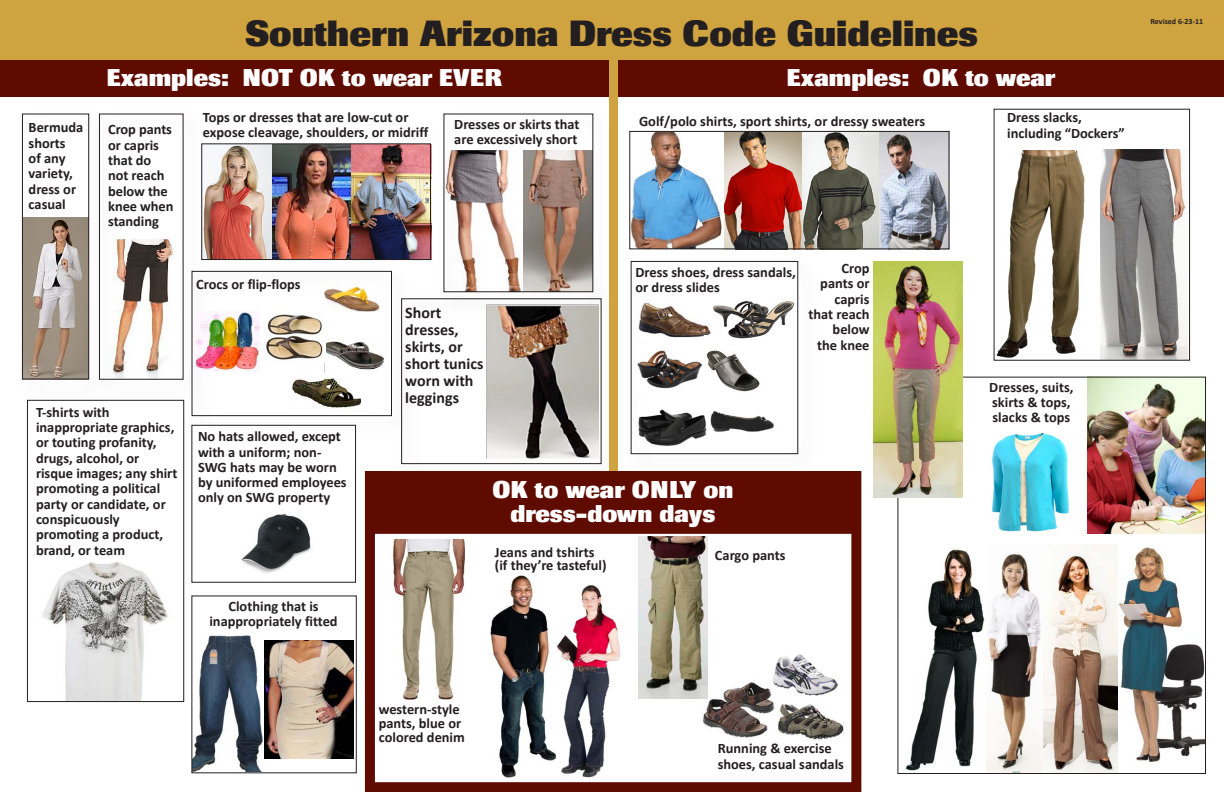
<style>
.page{position:relative;width:1224px;height:792px;background:#fff}
.page>*{position:absolute;margin:0;border:0;box-sizing:border-box;transform-origin:0 0}
.t1{font:800 36px "Imago";color:#231f20}
.t2{font:800 24px "Imago";color:#fff}
.t3{font:700 16px/17px "Calibri";color:#231f20}
.t4{font:700 14.4px/15.3px "Calibri";color:#231f20}
.t5{font:700 8px "Calibri";color:#231f20}
</style>
<div class="page">
<img style="left:905px;top:549px;width:80px;height:222px">
<img style="left:1117px;top:544px;width:87px;height:228px">
<img style="left:986px;top:544px;width:131px;height:228px">
<img style="left:1088px;top:379px;width:116px;height:155px">
<img style="left:992px;top:432px;width:77px;height:100px">
<div style="left:631px;top:261px;width:167px;height:193px;border:1px solid #231f20"></div>
<img style="left:205px;top:145px;width:224px;height:113px">
<div style="left:201px;top:143px;width:230px;height:117px;border:1px solid #231f20"></div>
<div style="left:27px;top:400px;width:157px;height:302px;border:1px solid #231f20"></div>
<div style="left:401px;top:298px;width:201px;height:166px;border:1px solid #231f20"></div>
<div style="left:0;top:38px;width:1224px;height:59px;background:#600b00"></div>
<div style="left:0;top:0;width:1224px;height:60px;background:#cfa340"></div>
<div style="left:609px;top:53px;width:9px;height:739px;background:#cfa340"></div>
<img style="left:630px;top:133px;width:319px;height:117px">
<div style="left:629px;top:131px;width:320px;height:118px;border:1px solid #231f20"></div>
<img style="left:996px;top:151px;width:89px;height:207px">
<img style="left:638px;top:302px;width:73px;height:36px">
<img style="left:637px;top:350px;width:65px;height:39px">
<img style="left:705px;top:336px;width:55px;height:56px">
<img style="left:638px;top:409px;width:68px;height:37px">
<img style="left:710px;top:411px;width:64px;height:21px">
<img style="left:31px;top:561px;width:149px;height:140px">
<div style="left:13px;top:105px;width:98px;height:296px;background:#231f20;opacity:.3"></div>
<div style="left:22px;top:114px;width:67px;height:265px;border:1px solid #231f20"></div>
<div style="left:90px;top:105px;width:115px;height:296px;background:#231f20;opacity:.3"></div>
<div style="left:99px;top:114px;width:85px;height:266px;border:1px solid #231f20"></div>
<img style="left:487px;top:314px;width:111px;height:144px">
<div style="left:435px;top:105px;width:180px;height:209px;background:#231f20;opacity:.3"></div>
<div style="left:444px;top:114px;width:149px;height:178px;border:1px solid #231f20"></div>
<div style="left:191px;top:425px;width:165px;height:158px;border:1px solid #231f20"></div>
<img style="left:241px;top:513px;width:70px;height:60px">
<div style="left:183px;top:262px;width:231px;height:176px;background:#231f20;opacity:.3"></div>
<div style="left:192px;top:271px;width:200px;height:145px;border:1px solid #231f20"></div>
<img style="left:324px;top:284px;width:56px;height:28px">
<img style="left:325px;top:339px;width:61px;height:33px">
<img style="left:194px;top:311px;width:66px;height:60px">
<img style="left:265px;top:311px;width:61px;height:52px">
<img style="left:292px;top:375px;width:69px;height:39px">
<div style="left:370px;top:476px;width:486px;height:311px;background:#fff"></div>
<div style="left:365px;top:471px;width:496px;height:321px;border:10px solid #600b00"></div>
<div style="left:368px;top:473px;width:488px;height:61px;background:#600b00"></div>
<img style="left:393px;top:539px;width:71px;height:161px">
<img style="left:778px;top:704px;width:66px;height:36px">
<img style="left:702px;top:673px;width:72px;height:65px">
<img style="left:773px;top:654px;width:65px;height:44px">
<img style="left:638px;top:537px;width:69px;height:161px">
<img style="left:490px;top:575px;width:67px;height:203px">
<img style="left:557px;top:585px;width:64px;height:192px">
<img style="left:193px;top:635px;width:70px;height:136px">
<img style="left:265px;top:640px;width:89px;height:118px">
<img style="left:874px;top:262px;width:89px;height:236px">
<img style="left:1100px;top:149px;width:88px;height:210px">
<div style="left:994px;top:109px;width:196px;height:252px;border:1px solid #231f20"></div>
<img style="left:714px;top:301px;width:80px;height:45px">
<p class="t1" style="left:246px;top:12px;width:734px">Southern Arizona Dress Code Guidelines</p>
<p class="t2" style="left:787px;top:63px;width:270px">Examples: OK to wear</p>
<p class="t4" style="left:639px;top:113px;width:288px">Golf/polo shirts, sport shirts, or dressy sweaters</p>
<p class="t2" style="left:107px;top:63px;width:397px">Examples: NOT OK to wear EVER</p>
<p class="t4" style="left:203px;top:109px;width:227px">Tops or dresses that are low-cut or expose cleavage, shoulders, or midriff</p>
<p class="t4" style="left:1007px;top:109px;width:76px">Dress slacks,</p>
<p class="t4" style="left:1007px;top:125px;width:119px">including “Dockers”</p>
<p class="t4" style="left:454px;top:116px;width:127px">Dresses or skirts that</p>
<p class="t4" style="left:454px;top:131px;width:125px">are excessively short</p>
<p class="t4" style="left:29px;top:119px;width:56px">Bermuda shorts<br>of any variety, dress or casual</p>
<p class="t4" style="left:108px;top:121px;width:67px">Crop pants or capris that do not reach below the knee when standing</p>
<p class="t4" style="left:196px;top:276px;width:106px">Crocs or flip-flops</p>
<p class="t4" style="left:36px;top:404px;width:143px">T-shirts with inappropriate graphics, or touting profanity, drugs, alcohol, or risque images; any shirt promoting a political party or candidate, or conspicuously promoting a product, brand, or team</p>
<p class="t4" style="left:198px;top:428px;width:144px">No hats allowed, except</p>
<p class="t4" style="left:198px;top:443px;width:150px">with a uniform; non-<br>SWG hats may be worn by uniformed employees only on SWG property</p>
<p class="t4" style="left:209px;top:598px;width:130px;text-align:center">Clothing that is inappropriately fitted</p>
<p class="t3" style="left:405px;top:304px;width:80px">Short dresses, skirts, or short tunics worn with</p>
<p class="t3" style="left:405px;top:389px;width:55px">leggings</p>
<p class="t4" style="left:636px;top:264px;width:162px">Dress shoes, dress sandals,</p>
<p class="t4" style="left:636px;top:279px;width:86px">or dress slides</p>
<p class="t4" style="left:809px;top:260px;width:63px;text-align:right">Crop pants or capris that reach below</p>
<p class="t4" style="left:817px;top:336px;width:54px">the knee</p>
<p class="t2" style="left:492px;top:475px;width:243px">OK to wear ONLY on</p>
<p class="t2" style="left:510px;top:499px;width:207px">dress-down days</p>
<p class="t4" style="left:495px;top:544px;width:101px">Jeans and tshirts</p>
<p class="t4" style="left:495px;top:557px;width:113px">(if they’re tasteful)</p>
<p class="t4" style="left:715px;top:547px;width:72px">Cargo pants</p>
<p class="t4" style="left:989px;top:378px;width:86px">Dresses, suits, skirts &amp; tops, slacks &amp; tops</p>
<p class="t5" style="left:1151px;top:16px;width:54px">Revised 6-23-11</p>
<p class="t4" style="left:379px;top:701px;width:88px;line-height:14px">western-style pants, blue or colored denim</p>
<p class="t4" style="left:718px;top:740px;width:128px">Running &amp; exercise shoes, casual sandals</p>
</div>
